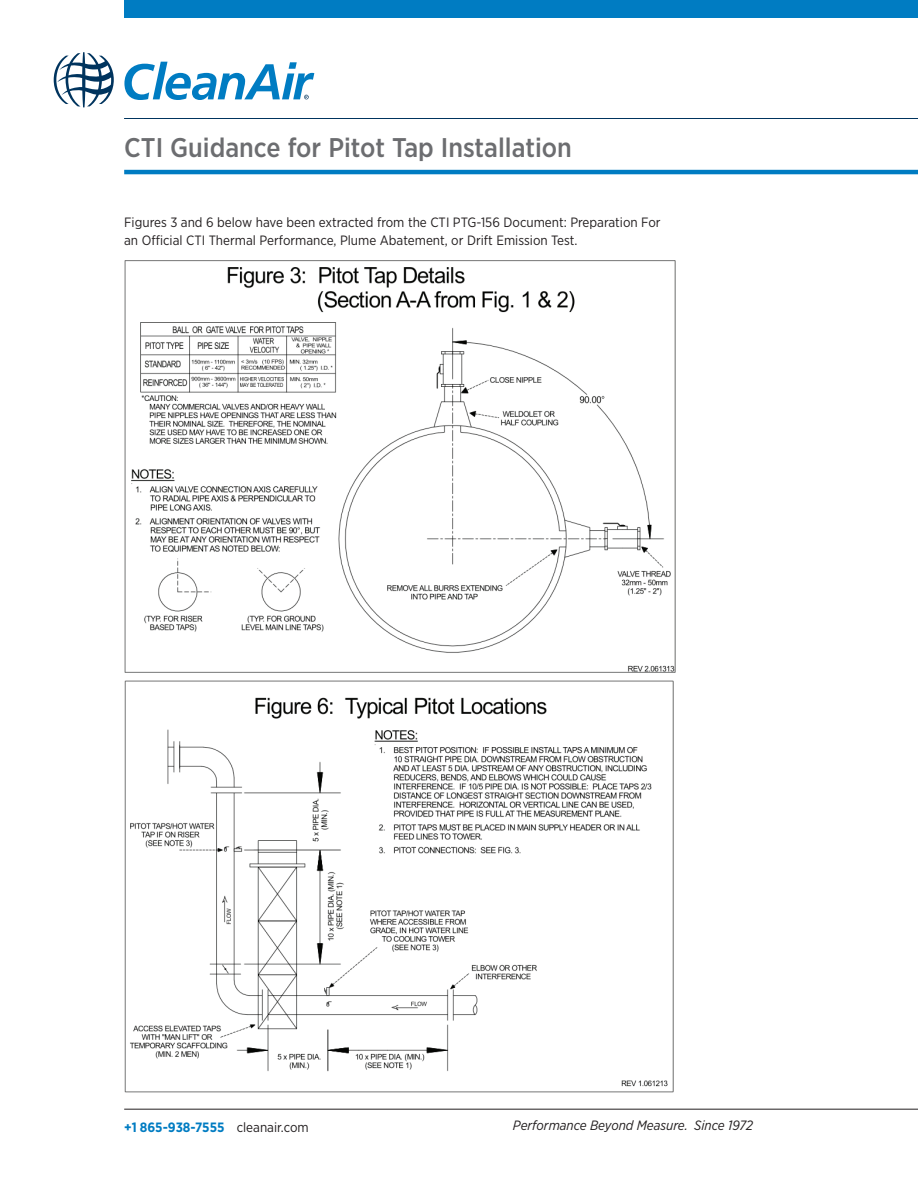
<style>
.page{position:relative;width:918px;height:1188px;background:#fff}
.page>*{position:absolute;margin:0;border:0;box-sizing:border-box;transform-origin:0 0}
.t1{font:500 27px "Gotham Narrow";color:#6c6d70}
.t2{font:13.5px/18px "Gotham Narrow";color:#231f20}
.t3{font:italic 13.5px "Gotham Narrow";color:#231f20}
.t4{font:700 13.5px "Gotham Narrow";color:#007cc2}
.s1{font-weight:400;color:#231f20}
</style>
<div class="page">
<div style="left:124px;top:0;width:794px;height:18px;background:#007cc2"></div>
<hr style="left:124px;top:1109px;width:794px;height:1px;background:#231f20">
<hr style="left:125px;top:118px;width:793px;height:1px;background:#00345e">
<hr style="left:126px;top:170px;width:792px;height:4px;background:#007cc2">
<svg style="left:54px;top:52px;width:60px;height:55px"></svg>
<svg style="left:124px;top:62px;width:190px;height:38px"></svg>
<img style="left:124px;top:260px;width:552px;height:413px">
<img style="left:124px;top:680px;width:550px;height:413px">
<h1 class="t1" style="left:124px;top:131px;width:449px">CTI Guidance for Pitot Tap Installation</h1>
<p class="t2" style="left:124px;top:213px;width:538px">Figures 3 and 6 below have been extracted from the CTI PTG-156 Document: Preparation For an Official CTI Thermal Performance, Plume Abatement, or Drift Emission Test.</p>
<p class="t4" style="left:124px;top:1118px;width:186px">+1 865-938-7555 <span class="s1">cleanair.com</span></p>
<p class="t3" style="left:513px;top:1116px;width:241px">Performance Beyond Measure. Since 1972</p>
</div>
